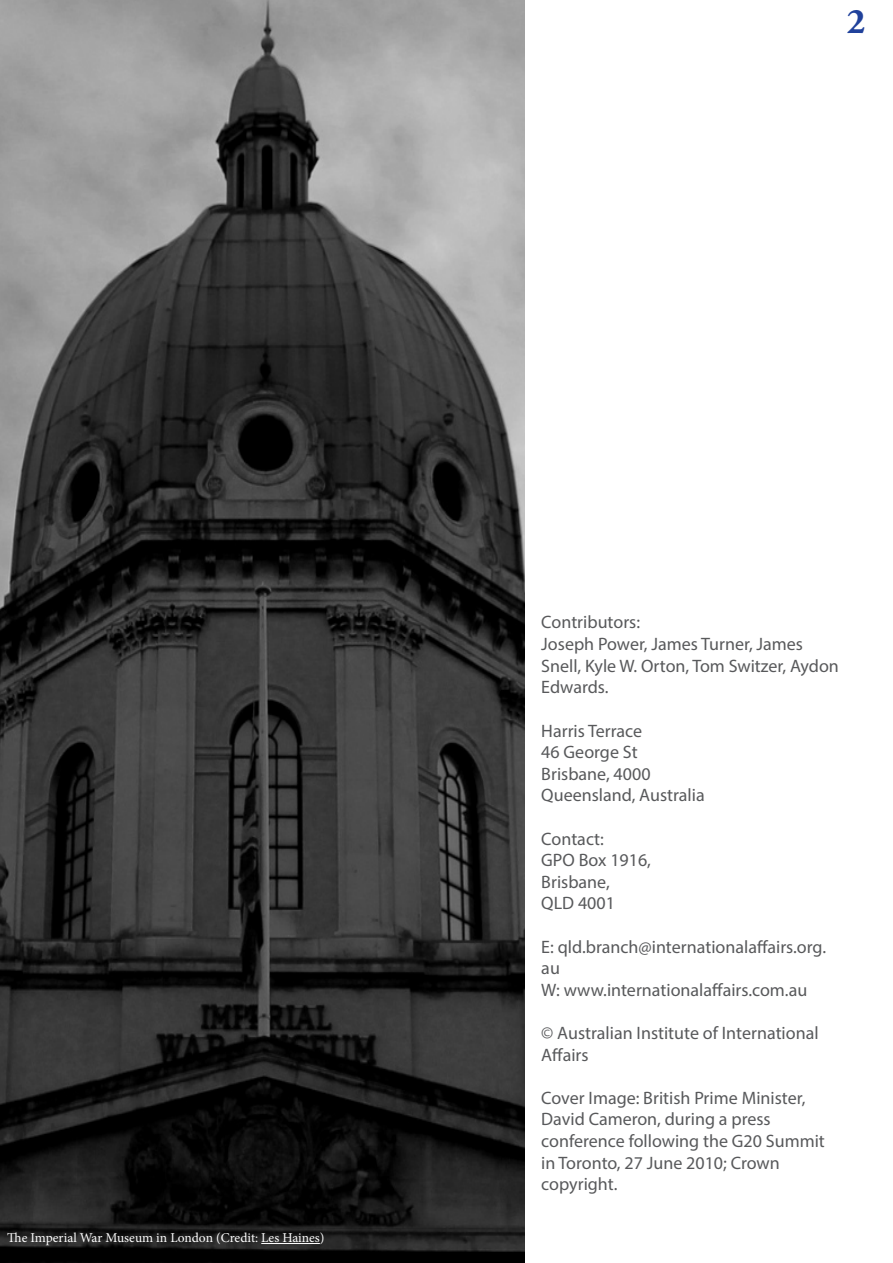
<style>
.page{position:relative;width:893px;height:1263px;background:#fff}
.page>*{position:absolute;margin:0;border:0;box-sizing:border-box;transform-origin:0 0}
.t1{font:700 36px "Adobe Garamond Pro";color:#20419b}
.t2{font:18px/21.6px "Myriad Pro";color:#58595b}
.t3{font:13.5px "Minion Pro";color:#fff}
</style>
<div class="page">
<img style="left:0;top:0;width:524px;height:1263px">
<hr style="left:261px;top:1243px;width:59px;height:1px;background:#fff">
<h1 class="t1" style="left:847px;top:0;width:20px">2</h1>
<p class="t3" style="left:7px;top:1229px;width:319px">The Imperial War Museum in London (Credit: Les Haines)</p>
<p class="t2" style="left:541px;top:611px;width:299px">Contributors:<br>Joseph Power, James Turner, James<br>Snell, Kyle W. Orton, Tom Switzer, Aydon<br>Edwards.</p>
<p class="t2" style="left:541px;top:719px;width:165px">Harris Terrace<br>46 George St<br>Brisbane, 4000<br>Queensland, Australia</p>
<p class="t2" style="left:541px;top:827px;width:111px">Contact:<br>GPO Box 1916,<br>Brisbane,<br>QLD 4001</p>
<p class="t2" style="left:541px;top:935px;width:286px">E: qld.branch@internationalaffairs.org. au<br>W: www.internationalaffairs.com.au</p>
<p class="t2" style="left:541px;top:1022px;width:279px">© Australian Institute of International<br>Affairs</p>
<p class="t2" style="left:541px;top:1086px;width:285px">Cover Image: British Prime Minister,<br>David Cameron, during a press conference following the G20 Summit in Toronto, 27 June 2010; Crown copyright.</p>
</div>
